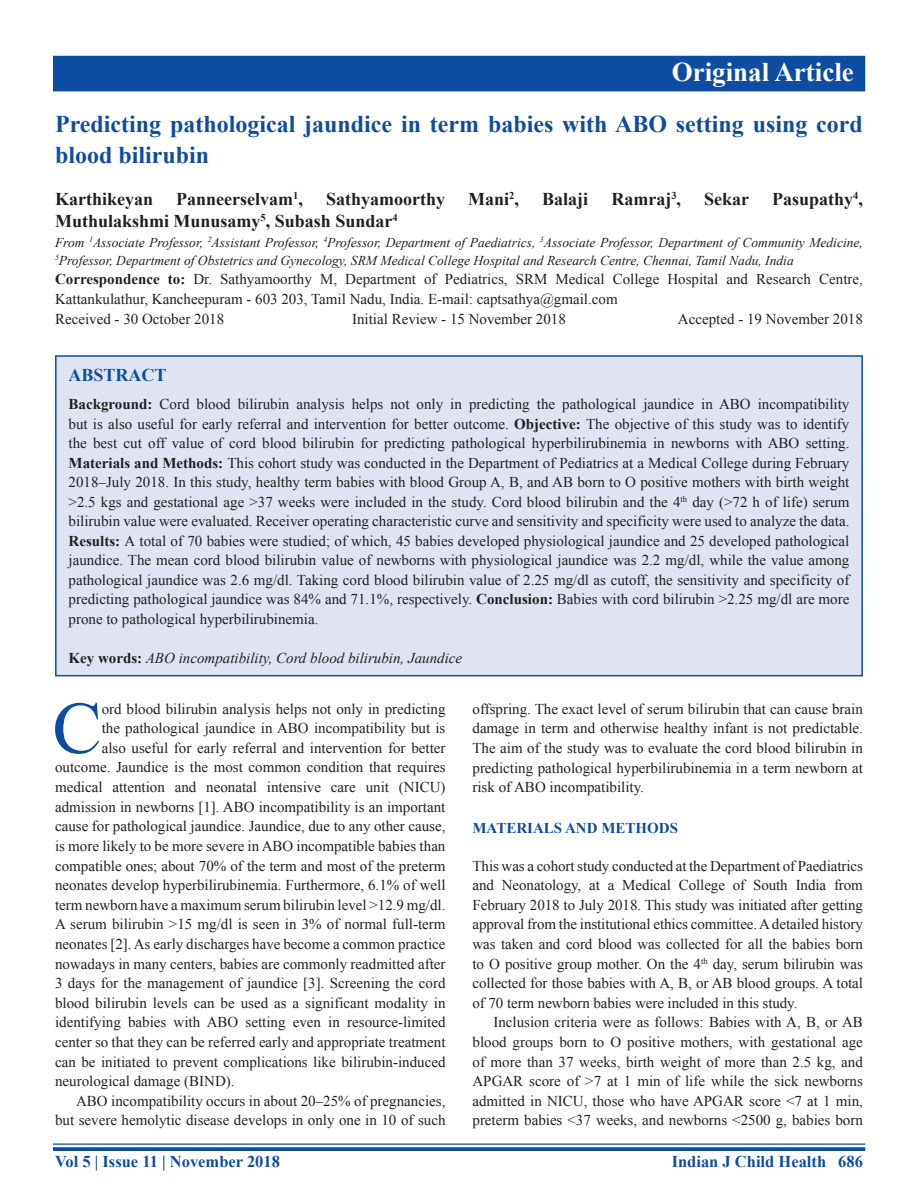
<style>
.page{position:relative;width:918px;height:1188px;background:#fff}
.page>*{position:absolute;margin:0;border:0;box-sizing:border-box;transform-origin:0 0}
.DROP_CAP_TX{font:73.95px "Times New Roman";color:#0d4da1}
.AH{font:700 27px "Times New Roman";color:#fff}
.AT{font:700 24px/31.5px "Times New Roman";color:#0d4da1}
.AU{font:700 18px "Times New Roman";color:#231f20}
.ABSH{font:700 18px "Times New Roman";color:#0d4da1}
.RF{font:700 16.5px "Times New Roman";color:#0d4da1}
.ABS{font:15px/19.5px "Times New Roman";color:#231f20;text-align:justify}
.DROP_CAP_TX-2{font:15px "Times New Roman";color:#231f20}
.TX{font:15px/19.6px "Times New Roman";color:#231f20;text-align:justify}
.TXFL{font:15px/19.6px "Times New Roman";letter-spacing:-.005em;color:#231f20;text-align:justify}
.ADD{font:15px/19.5px "Times New Roman";color:#231f20}
.HIS{font:15px "Times New Roman";color:#231f20}
.KWD{font:italic 15px "Times New Roman";color:#231f20}
.t1{font:700 15px "Times New Roman";color:#0d4da1}
.AFF{font:italic 13.5px/18px "Times New Roman";color:#231f20}
.s1{font-weight:700}
.s2{font-weight:700;font-style:normal}
</style>
<div class="page">
<hr style="left:53px;top:1143px;width:812px;height:2px;background:#0d4da1">
<svg style="left:53px;top:1147px;width:812px;height:4px;background:#1b57a6"></svg>
<div style="left:53px;top:56px;width:812px;height:35px;background:#0d4da1"></div>
<div style="left:56px;top:356px;width:806px;height:320px;background:#e0e4f2"></div>
<div style="left:55px;top:355px;width:808px;height:321px;border:2px solid #0d4da1"></div>
<p class="AH" style="left:672px;top:53px;width:184px">Original Article</p>
<p class="AT" style="left:55px;top:107px;width:809px">Predicting pathological jaundice in term babies with ABO setting using cord blood bilirubin</p>
<p class="AU" style="left:55px;top:186px;width:100px">Karthikeyan</p>
<p class="AU" style="left:176px;top:186px;width:128px">Panneerselvam<sup>1</sup>,</p>
<p class="AU" style="left:326px;top:186px;width:120px">Sathyamoorthy</p>
<p class="AU" style="left:468px;top:186px;width:52px">Mani<sup>2</sup>,</p>
<p class="AU" style="left:542px;top:186px;width:48px">Balaji</p>
<p class="AU" style="left:611px;top:186px;width:71px">Ramraj<sup>3</sup>,</p>
<p class="AU" style="left:704px;top:186px;width:46px">Sekar</p>
<p class="AU" style="left:772px;top:186px;width:92px">Pasupathy<sup>4</sup>,</p>
<p class="AU" style="left:55px;top:209px;width:344px">Muthulakshmi Munusamy<sup>5</sup>, Subash Sundar<sup>4</sup></p>
<p class="AFF" style="left:55px;top:233px;width:809px">From <sup>1</sup>Associate Professor, <sup>2</sup>Assistant Professor, <sup>4</sup>Professor, Department of Paediatrics, <sup>3</sup>Associate Professor, Department of Community Medicine,<br><sup>5</sup>Professor, Department of Obstetrics and Gynecology, SRM Medical College Hospital and Research Centre, Chennai, Tamil Nadu, India</p>
<p class="ADD" style="left:55px;top:269px;width:809px"><span class="s1">Correspondence to:</span> Dr. Sathyamoorthy M, Department of Pediatrics, SRM Medical College Hospital and Research Centre,<br>Kattankulathur, Kancheepuram - 603 203, Tamil Nadu, India. E-mail: captsathya@gmail.com</p>
<p class="HIS" style="left:55px;top:309px;width:171px">Received - 30 October 2018</p>
<p class="HIS" style="left:352px;top:309px;width:215px">Initial Review - 15 November 2018</p>
<p class="HIS" style="left:678px;top:309px;width:186px">Accepted - 19 November 2018</p>
<p class="ABSH" style="left:69px;top:362px;width:100px">ABSTRACT</p>
<p class="ABS" style="left:69px;top:394px;width:782px"><span class="s1">Background:</span> Cord blood bilirubin analysis helps not only in predicting the pathological jaundice in ABO incompatibility but is also useful for early referral and intervention for better outcome. <span class="s1">Objective:</span> The objective of this study was to identify the best cut off value of cord blood bilirubin for predicting pathological hyperbilirubinemia in newborns with ABO setting.<br><span class="s1">Materials and Methods:</span> This cohort study was conducted in the Department of Pediatrics at a Medical College during February 2018–July 2018. In this study, healthy term babies with blood Group A, B, and AB born to O positive mothers with birth weight &gt;2.5 kgs and gestational age &gt;37 weeks were included in the study. Cord blood bilirubin and the 4<sup>th</sup> day (&gt;72 h of life) serum bilirubin value were evaluated. Receiver operating characteristic curve and sensitivity and specificity were used to analyze the data.<br><span class="s1">Results:</span> A total of 70 babies were studied; of which, 45 babies developed physiological jaundice and 25 developed pathological jaundice. The mean cord blood bilirubin value of newborns with physiological jaundice was 2.2 mg/dl, while the value among pathological jaundice was 2.6 mg/dl. Taking cord blood bilirubin value of 2.25 mg/dl as cutoff, the sensitivity and specificity of predicting pathological jaundice was 84% and 71.1%, respectively. <span class="s1">Conclusion:</span> Babies with cord bilirubin &gt;2.25 mg/dl are more prone to pathological hyperbilirubinemia.</p>
<p class="KWD" style="left:69px;top:648px;width:395px"><span class="s2">Key words:</span> ABO incompatibility, Cord blood bilirubin, Jaundice</p>
<p class="DROP_CAP_TX" style="left:52px;top:678px;width:51px">C</p>
<p class="DROP_CAP_TX-2" style="left:102px;top:699px;width:345px">ord blood bilirubin analysis helps not only in predicting</p>
<p class="DROP_CAP_TX-2" style="left:102px;top:718px;width:345px">the pathological jaundice in ABO incompatibility but is</p>
<p class="DROP_CAP_TX-2" style="left:102px;top:738px;width:345px">also useful for early referral and intervention for better</p>
<p class="DROP_CAP_TX-2" style="left:55px;top:757px;width:392px">outcome. Jaundice is the most common condition that requires</p>
<p class="DROP_CAP_TX-2" style="left:55px;top:777px;width:392px">medical attention and neonatal intensive care unit (NICU)</p>
<p class="DROP_CAP_TX-2" style="left:55px;top:797px;width:392px">admission in newborns [1]. ABO incompatibility is an important</p>
<p class="DROP_CAP_TX-2" style="left:55px;top:816px;width:392px">cause for pathological jaundice. Jaundice, due to any other cause,</p>
<p class="DROP_CAP_TX-2" style="left:55px;top:836px;width:392px">is more likely to be more severe in ABO incompatible babies than</p>
<p class="DROP_CAP_TX-2" style="left:55px;top:855px;width:392px">compatible ones; about 70% of the term and most of the preterm</p>
<p class="DROP_CAP_TX-2" style="left:55px;top:875px;width:392px">neonates develop hyperbilirubinemia. Furthermore, 6.1% of well</p>
<p class="DROP_CAP_TX-2" style="left:55px;top:895px;width:392px">term newborn have a maximum serum bilirubin level &gt;12.9 mg/dl.</p>
<p class="DROP_CAP_TX-2" style="left:55px;top:914px;width:392px">A serum bilirubin &gt;15 mg/dl is seen in 3% of normal full-term</p>
<p class="DROP_CAP_TX-2" style="left:55px;top:934px;width:392px">neonates [2]. As early discharges have become a common practice</p>
<p class="DROP_CAP_TX-2" style="left:55px;top:953px;width:392px">nowadays in many centers, babies are commonly readmitted after</p>
<p class="DROP_CAP_TX-2" style="left:55px;top:973px;width:392px">3 days for the management of jaundice [3]. Screening the cord</p>
<p class="DROP_CAP_TX-2" style="left:55px;top:993px;width:392px">blood bilirubin levels can be used as a significant modality in</p>
<p class="DROP_CAP_TX-2" style="left:55px;top:1012px;width:392px">identifying babies with ABO setting even in resource-limited</p>
<p class="DROP_CAP_TX-2" style="left:55px;top:1032px;width:392px">center so that they can be referred early and appropriate treatment</p>
<p class="DROP_CAP_TX-2" style="left:55px;top:1052px;width:392px">can be initiated to prevent complications like bilirubin-induced</p>
<p class="DROP_CAP_TX-2" style="left:55px;top:1071px;width:181px">neurological damage (BIND).</p>
<p class="TX" style="left:55px;top:1091px;width:392px;text-align:right">ABO incompatibility occurs in about 20–25% of pregnancies, but severe hemolytic disease develops in only one in 10 of such</p>
<p class="TX" style="left:472px;top:699px;width:392px">offspring. The exact level of serum bilirubin that can cause brain damage in term and otherwise healthy infant is not predictable.<br>The aim of the study was to evaluate the cord blood bilirubin in predicting pathological hyperbilirubinemia in a term newborn at risk of ABO incompatibility.</p>
<h1 class="t1" style="left:472px;top:818px;width:207px">MATERIALS AND METHODS</h1>
<p class="TXFL" style="left:472px;top:855px;width:392px">This was a cohort study conducted at the Department of Paediatrics and Neonatology, at a Medical College of South India from February 2018 to July 2018. This study was initiated after getting approval from the institutional ethics committee. Adetailed history was taken and cord blood was collected for all the babies born to O positive group mother. On the 4<sup>th</sup> day, serum bilirubin was collected for those babies with A, B, or AB blood groups. A total of 70 term newborn babies were included in this study.</p>
<p class="TX" style="left:473px;top:1012px;width:392px;text-indent:21px">Inclusion criteria were as follows: Babies with A, B, or AB blood groups born to O positive mothers, with gestational age of more than 37 weeks, birth weight of more than 2.5 kg, and APGAR score of &gt;7 at 1 min of life while the sick newborns admitted in NICU, those who have APGAR score &lt;7 at 1 min, preterm babies &lt;37 weeks, and newborns &lt;2500 g, babies born</p>
<p class="RF" style="left:55px;top:1150px;width:226px">Vol 5 | Issue 11 | November 2018</p>
<p class="RF" style="left:672px;top:1150px;width:193px">Indian J Child Health 686</p>
</div>
